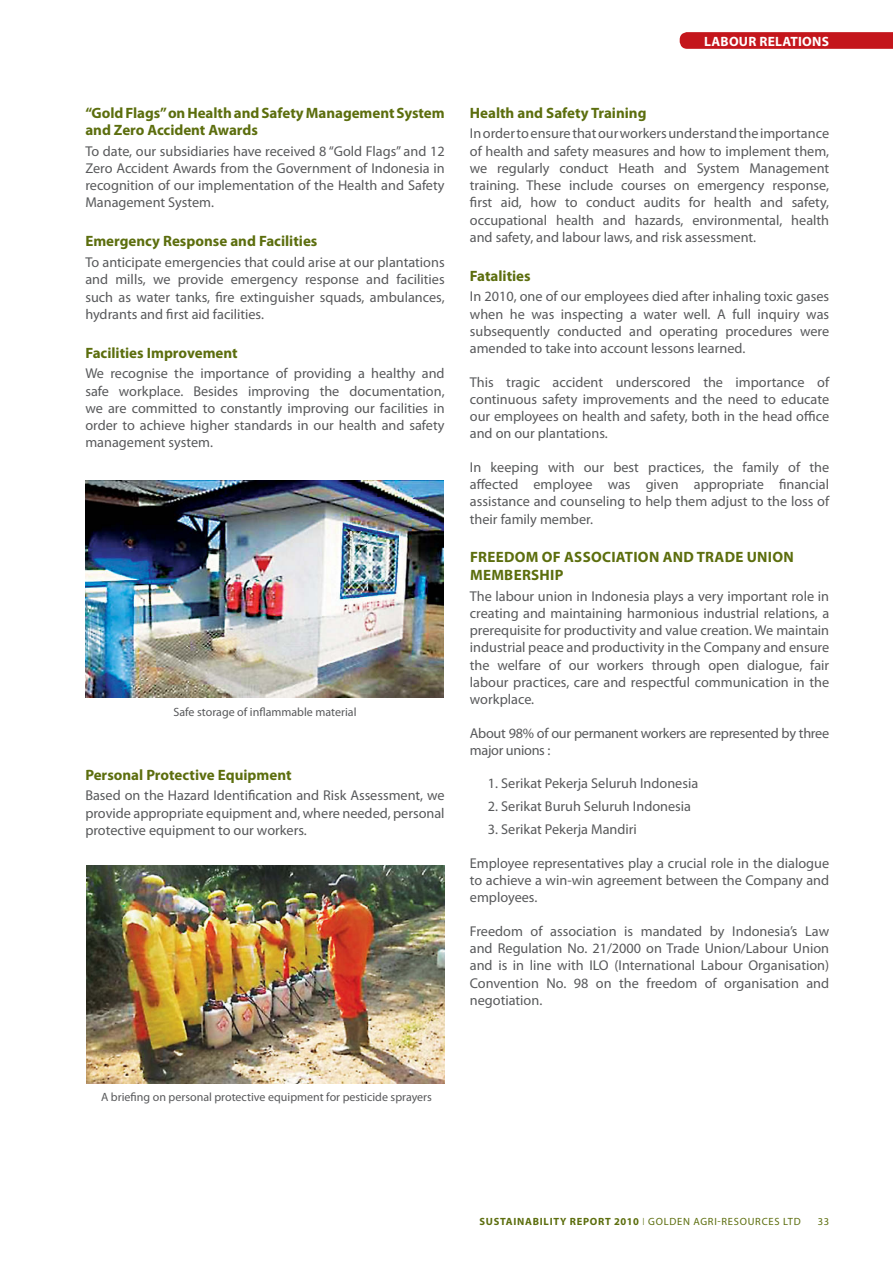
<style>
.page{position:relative;width:893px;height:1263px;background:#fff}
.page>*{position:absolute;margin:0;border:0;box-sizing:border-box;transform-origin:0 0}
.Sub_Sub_Header{font:700 15px/17.2px "Myriad Pro";color:#5c6e0e}
.Sub_Header{font:700 15px/18px "Myriad Pro";letter-spacing:.02em;color:#5c6e0e}
.Body_Text{font:14.25px/17.2px "Myriad Pro";color:#58595b;text-align:justify}
.Bullet_Point_Body{font:14.25px "Myriad Pro";color:#58595b}
.Body_Text-2{font:14.25px/17.2px "Myriad Pro";letter-spacing:-.02em;color:#58595b}
.Tab_Title_R{font:700 13.5px "Myriad Pro";letter-spacing:.02em;color:#fff}
.t1{font:12px "Myriad Pro";color:#58595b}
.t2{font:700 10.5px "Myriad Pro";letter-spacing:.07em;color:#5c6e0e}
.t3{font:10.5px "Myriad Pro";color:#5c6e0e}
.s1{font-weight:300}
.s2{font-weight:400}
</style>
<div class="page">
<svg style="left:680px;top:32px;width:213px;height:17px;background:#c51b21"></svg>
<img style="left:87px;top:865px;width:357px;height:218px">
<img style="left:86px;top:480px;width:357px;height:218px">
<p class="Sub_Sub_Header" style="left:85px;top:103px;width:361px">“Gold Flags” on Health and Safety Management System and Zero Accident Awards</p>
<p class="Body_Text" style="left:85px;top:142px;width:361px">To date, our subsidiaries have received 8 “Gold Flags” and 12<br>Zero Accident Awards from the Government of Indonesia in recognition of our implementation of the Health and Safety Management System.</p>
<p class="Sub_Sub_Header" style="left:85px;top:232px;width:234px">Emergency Response and Facilities</p>
<p class="Body_Text" style="left:85px;top:253px;width:361px">To anticipate emergencies that could arise at our plantations and mills, we provide emergency response and facilities such as water tanks, fire extinguisher squads, ambulances, hydrants and first aid facilities.</p>
<p class="Sub_Sub_Header" style="left:85px;top:344px;width:154px">Facilities Improvement</p>
<p class="Body_Text" style="left:85px;top:365px;width:361px">We recognise the importance of providing a healthy and safe workplace. Besides improving the documentation, we are committed to constantly improving our facilities in order to achieve higher standards in our health and safety management system.</p>
<p class="t1" style="left:173px;top:704px;width:185px">Safe storage of inflammable material</p>
<p class="Sub_Sub_Header" style="left:85px;top:765px;width:208px">Personal Protective Equipment</p>
<p class="Body_Text" style="left:85px;top:787px;width:361px">Based on the Hazard Identification and Risk Assessment, we provide appropriate equipment and, where needed, personal protective equipment to our workers.</p>
<p class="Tab_Title_R" style="left:704px;top:33px;width:126px">LABOUR RELATIONS</p>
<p class="Sub_Sub_Header" style="left:470px;top:103px;width:178px">Health and Safety Training</p>
<p class="Body_Text" style="left:470px;top:125px;width:361px">In order to ensure that our workers understand the importance of health and safety measures and how to implement them, we regularly conduct Heath and System Management training. These include courses on emergency response, first aid, how to conduct audits for health and safety, occupational health and hazards, environmental, health and safety, and labour laws, and risk assessment.</p>
<p class="Sub_Sub_Header" style="left:470px;top:267px;width:62px">Fatalities</p>
<p class="Body_Text" style="left:470px;top:288px;width:361px">In 2010, one of our employees died after inhaling toxic gases when he was inspecting a water well. A full inquiry was subsequently conducted and operating procedures were amended to take into account lessons learned.</p>
<p class="Body_Text" style="left:470px;top:373px;width:361px">This tragic accident underscored the importance of continuous safety improvements and the need to educate our employees on health and safety, both in the head office and on our plantations.</p>
<p class="Body_Text" style="left:470px;top:458px;width:361px">In keeping with our best practices, the family of the affected employee was given appropriate financial assistance and counseling to help them adjust to the loss of their family member.</p>
<p class="Sub_Header" style="left:470px;top:547px;width:325px">FREEDOM OF ASSOCIATION AND TRADE UNION<br>MEMBERSHIP</p>
<p class="Body_Text" style="left:470px;top:587px;width:361px">The labour union in Indonesia plays a very important role in creating and maintaining harmonious industrial relations, a prerequisite for productivity and value creation. We maintain industrial peace and productivity in the Company and ensure the welfare of our workers through open dialogue, fair labour practices, care and respectful communication in the workplace.</p>
<p class="Body_Text-2" style="left:470px;top:724px;width:361px">About 98% of our permanent workers are represented by three major unions :</p>
<p class="Bullet_Point_Body" style="left:488px;top:774px;width:212px">1. Serikat Pekerja Seluruh Indonesia</p>
<p class="Bullet_Point_Body" style="left:488px;top:797px;width:205px">2. Serikat Buruh Seluruh Indonesia</p>
<p class="Bullet_Point_Body" style="left:488px;top:821px;width:151px">3. Serikat Pekerja Mandiri</p>
<p class="Body_Text" style="left:470px;top:854px;width:361px">Employee representatives play a crucial role in the dialogue to achieve a win-win agreement between the Company and employees.</p>
<p class="Body_Text" style="left:470px;top:922px;width:361px">Freedom of association is mandated by Indonesia’s Law and Regulation No. 21/2000 on Trade Union/Labour Union and is in line with ILO (International Labour Organisation)<br>Convention No. 98 on the freedom of organisation and negotiation.</p>
<p class="t1" style="left:101px;top:1090px;width:332px">A briefing on personal protective equipment for pesticide sprayers</p>
<p class="t2" style="left:479px;top:1215px;width:323px">SUSTAINABILITY REPORT 2010 <span class="s1">I</span> <span class="s2">GOLDEN AGRI-RESOURCES LTD</span></p>
<p class="t3" style="left:818px;top:1215px;width:13px">33</p>
</div>
